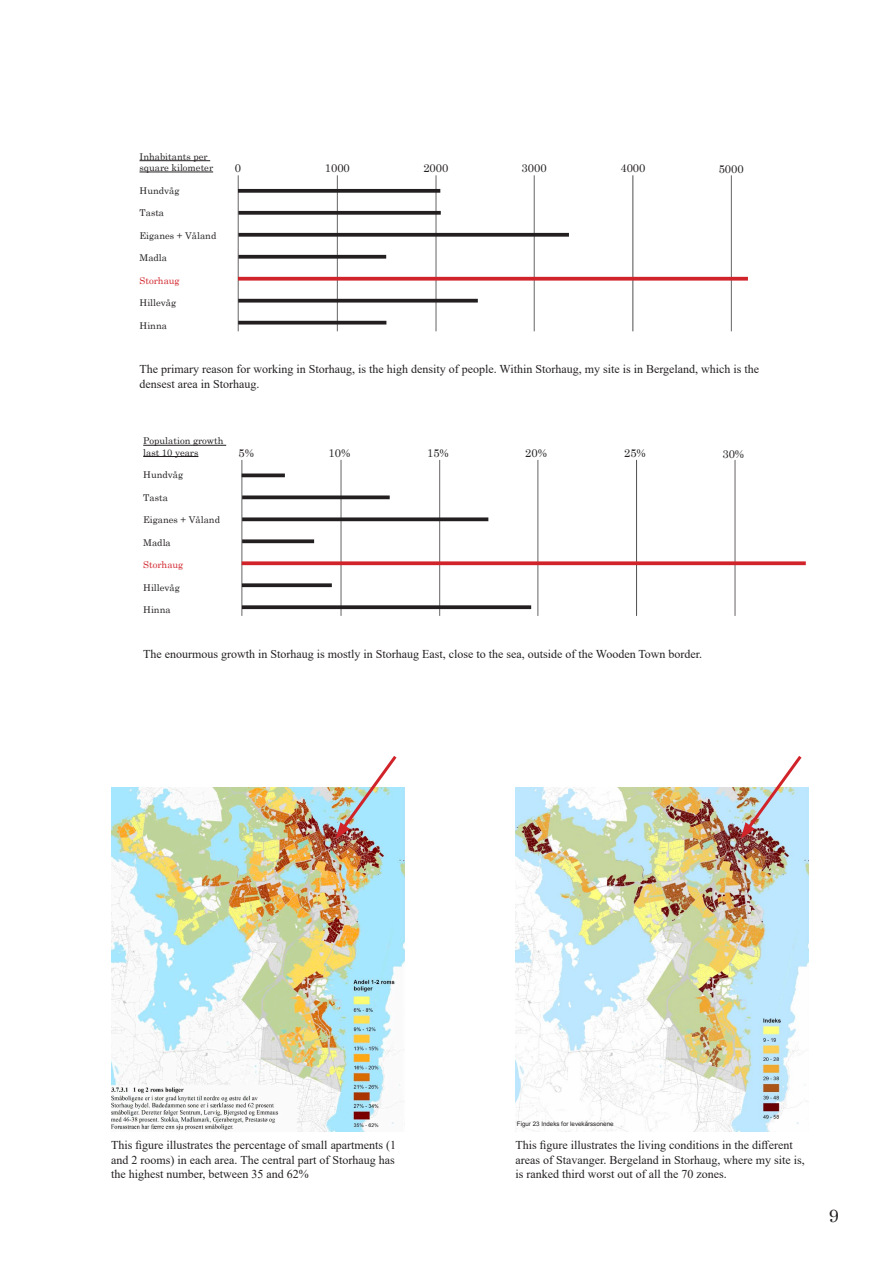
<style>
.page{position:relative;width:893px;height:1263px;background:#fff}
.page>*{position:absolute;margin:0;border:0;box-sizing:border-box;transform-origin:0 0}
.t1{font:18px "Century Schoolbook";color:#231f20}
.t2{font:12px/14.4px "Times New Roman";color:#231f20}
.t3{font:11.25px "Century Schoolbook";color:#231f20}
.t4{font:9.3px/11.2px "Century Schoolbook";color:#231f20}
.t5{font:9.3px "Century Schoolbook";color:#d1232a}
.t6{font:6.15px "Arial";color:#231f20}
</style>
<div class="page">
<hr style="left:238px;top:175px;width:1px;height:156px;background:#231f20">
<hr style="left:337px;top:175px;width:1px;height:156px;background:#231f20">
<hr style="left:436px;top:175px;width:1px;height:156px;background:#231f20">
<hr style="left:534px;top:175px;width:1px;height:156px;background:#231f20">
<hr style="left:633px;top:175px;width:1px;height:156px;background:#000001">
<hr style="left:731px;top:175px;width:1px;height:156px;background:#231f20">
<hr style="left:140px;top:160px;width:70px;height:1px;background:#231f20">
<hr style="left:140px;top:172px;width:73px;height:1px;background:#231f20">
<svg style="left:238px;top:189px;width:202px;height:4px"></svg>
<svg style="left:238px;top:211px;width:203px;height:4px"></svg>
<svg style="left:238px;top:233px;width:331px;height:4px"></svg>
<svg style="left:238px;top:255px;width:148px;height:4px"></svg>
<svg style="left:238px;top:277px;width:510px;height:4px;fill:#d1232a"></svg>
<svg style="left:238px;top:299px;width:240px;height:4px"></svg>
<hr style="left:238px;top:321px;width:148px;height:3px;background:#231f20">
<hr style="left:242px;top:460px;width:1px;height:156px;background:#231f20">
<hr style="left:341px;top:460px;width:1px;height:156px;background:#231f20">
<hr style="left:439px;top:460px;width:1px;height:156px;background:#231f20">
<hr style="left:538px;top:460px;width:1px;height:156px;background:#231f20">
<hr style="left:636px;top:460px;width:1px;height:156px;background:#000001">
<hr style="left:735px;top:460px;width:1px;height:156px;background:#231f20">
<hr style="left:143px;top:445px;width:83px;height:1px;background:#231f20">
<hr style="left:143px;top:456px;width:55px;height:1px;background:#231f20">
<svg style="left:242px;top:473px;width:43px;height:4px"></svg>
<svg style="left:242px;top:495px;width:148px;height:4px"></svg>
<svg style="left:242px;top:517px;width:246px;height:4px"></svg>
<svg style="left:242px;top:539px;width:72px;height:4px"></svg>
<svg style="left:242px;top:561px;width:564px;height:4px;fill:#d1232a"></svg>
<svg style="left:242px;top:583px;width:90px;height:4px"></svg>
<svg style="left:242px;top:605px;width:289px;height:4px"></svg>
<img style="left:111px;top:788px;width:293px;height:344px">
<img style="left:516px;top:788px;width:293px;height:344px">
<img style="left:336px;top:756px;width:63px;height:83px">
<img style="left:741px;top:756px;width:63px;height:83px">
<p class="t4" style="left:140px;top:150px;width:75px">Inhabitants per square kilometer</p>
<p class="t4" style="left:140px;top:184px;width:41px">Hundvåg</p>
<p class="t4" style="left:140px;top:206px;width:26px">Tasta</p>
<p class="t4" style="left:140px;top:229px;width:78px">Eiganes + Våland</p>
<p class="t4" style="left:140px;top:251px;width:29px">Madla</p>
<p class="t5" style="left:140px;top:272px;width:42px">Storhaug</p>
<p class="t4" style="left:140px;top:296px;width:38px">Hillevåg</p>
<p class="t4" style="left:140px;top:319px;width:29px">Hinna</p>
<p class="t3" style="left:235px;top:159px;width:8px">0</p>
<p class="t3" style="left:325px;top:159px;width:27px">1000</p>
<p class="t3" style="left:423px;top:159px;width:27px">2000</p>
<p class="t3" style="left:522px;top:159px;width:27px">3000</p>
<p class="t3" style="left:620px;top:159px;width:27px">4000</p>
<p class="t3" style="left:719px;top:160px;width:27px">5000</p>
<p class="t2" style="left:140px;top:362px;width:621px">The primary reason for working in Storhaug, is the high density of people. Within Storhaug, my site is in Bergeland, which is the densest area in Storhaug.</p>
<p class="t4" style="left:143px;top:434px;width:82px">Population growth last 10 years</p>
<p class="t4" style="left:143px;top:468px;width:41px">Hundvåg</p>
<p class="t4" style="left:143px;top:491px;width:26px">Tasta</p>
<p class="t4" style="left:143px;top:513px;width:78px">Eiganes + Våland</p>
<p class="t4" style="left:143px;top:536px;width:29px">Madla</p>
<p class="t5" style="left:143px;top:557px;width:42px">Storhaug</p>
<p class="t4" style="left:143px;top:581px;width:38px">Hillevåg</p>
<p class="t4" style="left:143px;top:603px;width:29px">Hinna</p>
<p class="t3" style="left:239px;top:443px;width:17px">5%</p>
<p class="t3" style="left:329px;top:443px;width:23px">10%</p>
<p class="t3" style="left:427px;top:443px;width:23px">15%</p>
<p class="t3" style="left:525px;top:443px;width:23px">20%</p>
<p class="t3" style="left:624px;top:443px;width:23px">25%</p>
<p class="t3" style="left:722px;top:444px;width:23px">30%</p>
<p class="t2" style="left:143px;top:646px;width:561px">The enourmous growth in Storhaug is mostly in Storhaug East, close to the sea, outside of the Wooden Town border.</p>
<p class="t6" style="left:517px;top:1119px;width:98px">Figur 23 Indeks for levekårssonene</p>
<p class="t2" style="left:111px;top:1137px;width:287px">This figure illustrates the percentage of small apartments (1 and 2 rooms) in each area. The central part of Storhaug has the highest number, between 35 and 62%</p>
<p class="t2" style="left:516px;top:1137px;width:291px">This figure illustrates the living conditions in the different areas of Stavanger. Bergeland in Storhaug, where my site is, is ranked third worst out of all the 70 zones.</p>
<h1 class="t1" style="left:829px;top:1201px;width:12px">9</h1>
</div>
